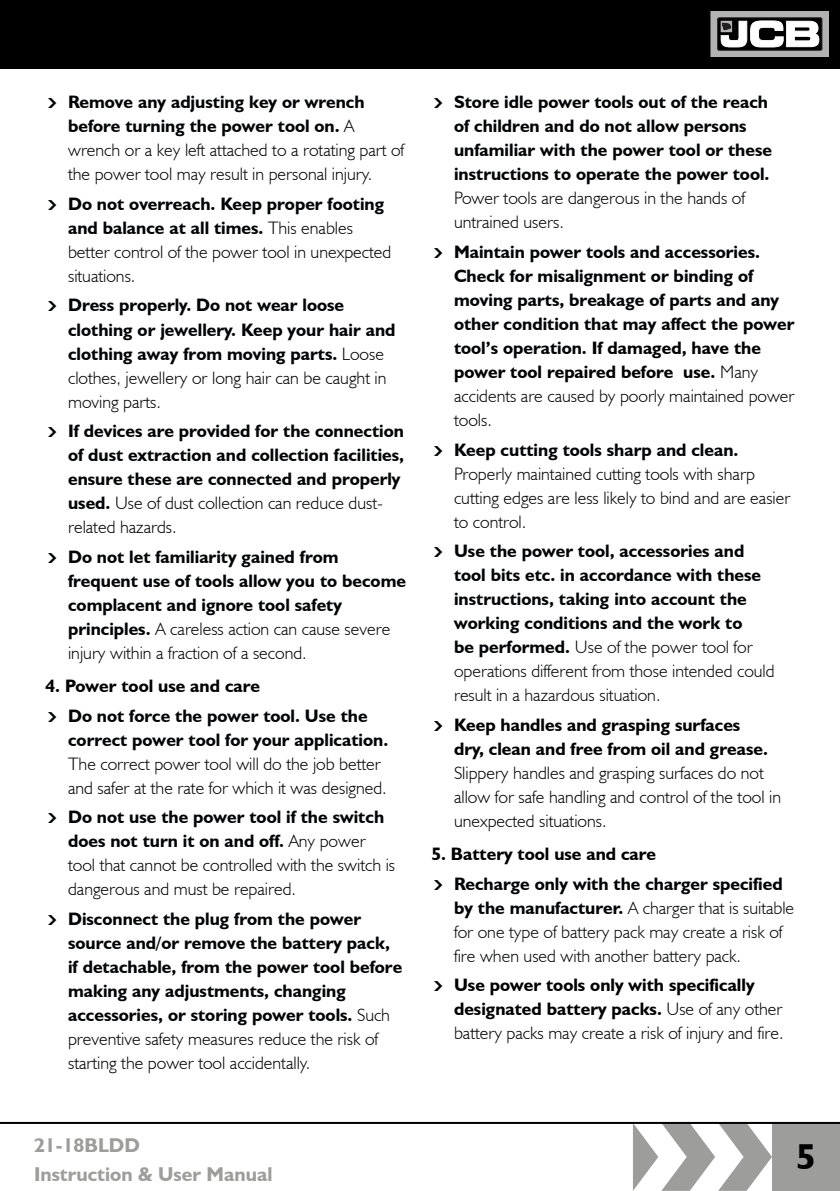
<style>
.page{position:relative;width:840px;height:1191px;background:#fff}
.page>*{position:absolute;margin:0;border:0;box-sizing:border-box;transform-origin:0 0}
.t1{font:700 36px "JCB Euro";color:#000}
.t2{font:700 20px/29.6px "JCB Euro";color:#9d9d9c}
.t3{font:700 18px/24px "JCB Euro";color:#030405}
.t4{font:300 18px/24px "JCB Euro";color:#000}
.t5{font:700 18px/24px "JCB Euro";color:#000}
.t6{font:300 18px/24px "JCB Euro";color:#030405}
.s1{font-family:"Arrowstfb";font-weight:400;font-size:12px;color:#030405}
.s2{font-weight:700;color:#030405}
.s3{font-family:"Arrowstfb";font-weight:400;font-size:12px}
.s4{font-weight:300;color:#000}
.s5{color:#000}
.s6{font-weight:300}
.s7{font-weight:700}
</style>
<div class="page">
<svg style="left:633px;top:1124px;width:138px;height:66px"></svg>
<div style="left:771px;top:1123px;width:68px;height:68px;background:#9d9d9c"></div>
<div style="left:0;top:0;width:839px;height:68px;background:#000"></div>
<svg style="left:712px;top:13px;width:114px;height:42px"></svg>
<div style="left:710px;top:11px;width:118px;height:46px;border:1px solid #b3b2b2"></div>
<svg style="left:717px;top:18px;width:104px;height:32px"></svg>
<div style="left:717px;top:18px;width:104px;height:32px;border:1px solid #231f20"></div>
<svg style="left:720px;top:21px;width:98px;height:26px"></svg>
<hr style="left:0;top:1122px;width:839px;height:2px;background:#000">
<p class="t4" style="left:68px;top:90px;width:337px;text-indent:-20px"><span class="s1">M</span> <span class="s2">Remove any adjusting key or wrench before turning the power tool on.</span> A wrench or a key left attached to a rotating part of the power tool may result in personal injury.</p>
<p class="t4" style="left:68px;top:191px;width:324px;text-indent:-20px"><span class="s1">M</span> <span class="s2">Do not overreach. Keep proper footing and balance at all times.</span> This enables better control of the power tool in unexpected situations.</p>
<p class="t3" style="left:68px;top:293px;width:329px;text-indent:-20px"><span class="s3">M</span> Dress properly. Do not wear loose clothing or jewellery. Keep your hair and clothing away from moving parts. <span class="s4">Loose clothes, jewellery or long hair can be caught in moving parts.</span></p>
<p class="t3" style="left:68px;top:419px;width:337px;text-indent:-20px"><span class="s3">M</span> If devices are provided for the connection of dust extraction and collection facilities, ensure these are connected and properly used. <span class="s4">Use of dust collection can reduce dust&shy;related hazards.</span></p>
<p class="t3" style="left:68px;top:544px;width:339px;text-indent:-20px"><span class="s3">M</span> Do not let familiarity gained from frequent use of tools allow you to become complacent and ignore tool safety principles. <span class="s4">A careless action can cause severe injury within a fraction of a second.</span></p>
<p class="t3" style="left:45px;top:670px;width:323px;line-height:29.6px"><span class="s5">4. Power tool use and care<br></span><span class="s3">M</span> Do not force the power tool. Use the</p>
<p class="t3" style="left:68px;top:727px;width:321px">correct power tool for your application.</p>
<p class="t4" style="left:68px;top:751px;width:320px">The correct power tool will do the job better and safer at the rate for which it was designed.</p>
<p class="t4" style="left:68px;top:805px;width:328px;text-indent:-20px"><span class="s1">M</span> <span class="s2">Do not use the power tool if the switch does not turn it on and off.</span> Any power tool that cannot be controlled with the switch is dangerous and must be repaired.</p>
<p class="t3" style="left:68px;top:906px;width:335px;text-indent:-20px"><span class="s3">M</span> Disconnect the plug from the power source and/or remove the battery pack, if detachable, from the power tool before making any adjustments, changing accessories, or storing power tools. <span class="s4">Such preventive safety measures reduce the risk of starting the power tool accidentally.</span></p>
<p class="t2" style="left:34px;top:1129px;width:240px">21-18BLDD<br>Instruction &amp; User Manual</p>
<p class="t3" style="left:454px;top:90px;width:319px;text-indent:-20px"><span class="s3">M</span> Store idle power tools out of the reach of children and do not allow persons unfamiliar with the power tool or these instructions to operate the power tool.</p>
<p class="t4" style="left:454px;top:186px;width:292px">Power tools are dangerous in the hands of untrained users.</p>
<p class="t3" style="left:454px;top:239px;width:342px;text-indent:-20px"><span class="s3">M</span> Maintain power tools and accessories.<br>Check for misalignment or binding of moving parts, breakage of parts and any other condition that may affect the power tool’s operation. <span class="s5">If damaged, have the power tool repaired before use.</span> <span class="s4">Many accidents are caused by poorly maintained power tools.</span></p>
<p class="t4" style="left:454px;top:437px;width:337px;text-indent:-20px"><span class="s1">M</span> <span class="s2">Keep cutting tools sharp and clean.<br></span>Properly maintained cutting tools with sharp cutting edges are less likely to bind and are easier to control.</p>
<p class="t3" style="left:454px;top:539px;width:322px;text-indent:-20px"><span class="s3">M</span> Use the power tool, accessories and tool bits etc. in accordance with these instructions, taking into account the working conditions and the work to<br>be performed. <span class="s6">Use of the power tool for operations different from those intended could result in a hazardous situation.</span></p>
<p class="t5" style="left:454px;top:712px;width:315px;text-indent:-20px"><span class="s3">M</span> Keep handles and grasping surfaces dry, clean and free from oil and grease.</p>
<p class="t4" style="left:454px;top:760px;width:328px">Slippery handles and grasping surfaces do not allow for safe handling and control of the tool in unexpected situations.</p>
<p class="t3" style="left:431px;top:838px;width:352px;line-height:29.6px"><span class="s5">5. Battery tool use and care<br></span><span class="s3">M</span> Recharge only with the charger specified</p>
<p class="t6" style="left:454px;top:895px;width:341px"><span class="s7">by the manufacturer.</span> A charger that is suitable for one type of battery pack may create a risk of fire when used with another battery pack.</p>
<p class="t5" style="left:454px;top:972px;width:331px;text-indent:-20px"><span class="s3">M</span> Use power tools only with specifically designated battery packs. <span class="s6">Use of any other battery packs may create a risk of injury and fire.</span></p>
<h1 class="t1" style="left:795px;top:1134px;width:21px">5</h1>
</div>
